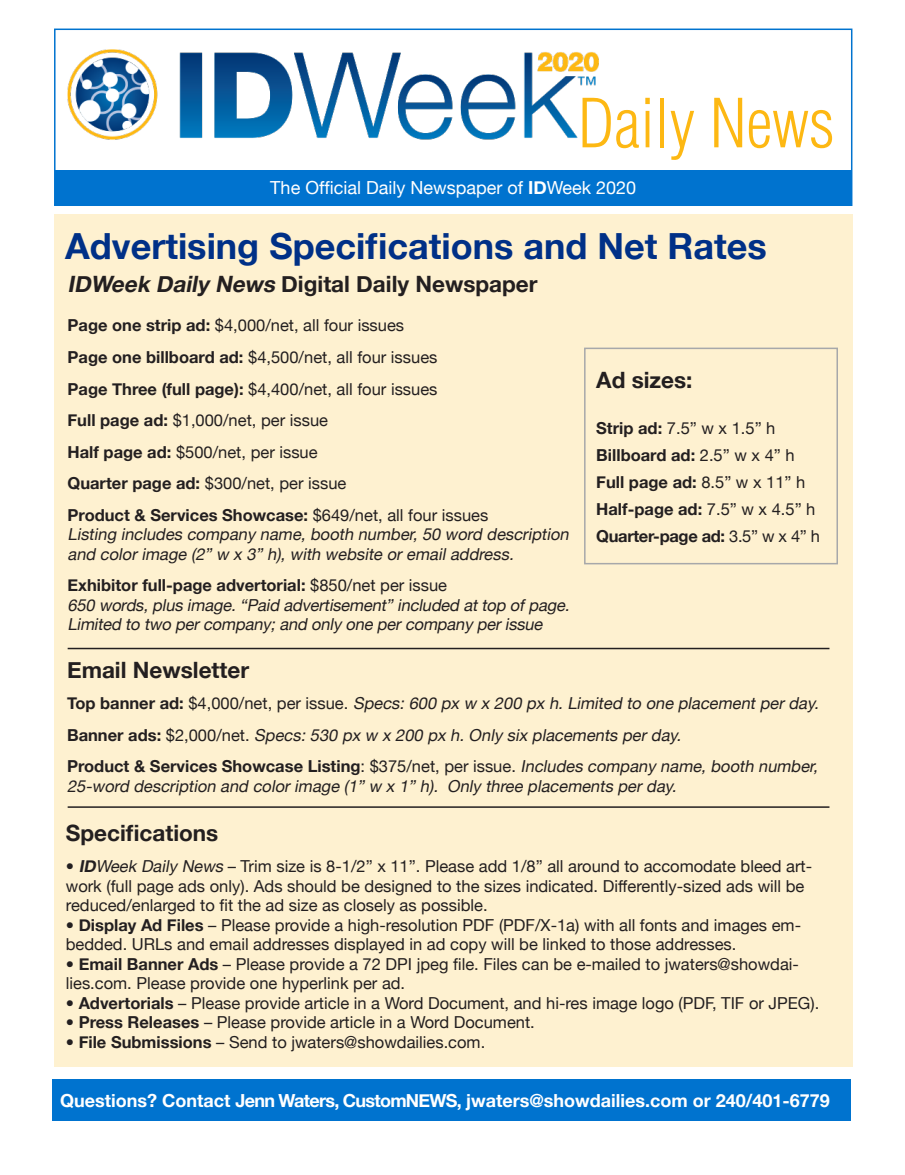
<style>
.page{position:relative;width:905px;height:1175px;background:#fff}
.page>*{position:absolute;margin:0;border:0;box-sizing:border-box;transform-origin:0 0}
.t1{font:300 condensed 66px "Helvetica";color:#fdb813}
.t2{font:700 36px "Helvetica Neue";color:#003087}
.t3{font:700 22.5px "Helvetica Neue";color:#231f20}
.t4{font:700 18px "Helvetica Neue";color:#fff}
.t5{font:18px "Helvetica Neue";color:#fff}
.t6{font:16.5px/19.5px "Helvetica Neue";color:#231f20}
.t7{font:italic 16.5px/19.5px "Helvetica Neue";color:#231f20}
.t8{font:700 16.5px "Helvetica Neue";color:#231f20}
.t9{font:700 16.5px "Helvetica Neue";letter-spacing:-.02em;color:#231f20}
.s1{font-weight:700}
.s2{font-style:italic}
.s3{font-weight:400}
.s4{font-weight:700;font-style:normal}
.s5{font-style:normal}
.s6{font-weight:700;font-style:italic}
</style>
<div class="page">
<div style="left:54px;top:29px;width:798px;height:177px;border:2px solid #0073cf"></div>
<img style="left:67px;top:49px;width:532px;height:91px">
<div style="left:55px;top:170px;width:796px;height:36px;background:#0073cf"></div>
<div style="left:54px;top:215px;width:798px;height:851px;background:#fef1d0"></div>
<div style="left:584px;top:347px;width:254px;height:217px;border:2px solid #a7a8aa"></div>
<hr style="left:68px;top:648px;width:761px;height:1px;background:#231f20">
<hr style="left:68px;top:806px;width:761px;height:2px;background:#231f20">
<div style="left:52px;top:1079px;width:798px;height:41px;background:#0073cf"></div>
<p class="t1" style="left:577px;top:82px;width:258px">Daily News</p>
<p class="t5" style="left:270px;top:177px;width:367px">The Official Daily Newspaper of <span class="s1">ID</span>Week 2020</p>
<p class="t2" style="left:65px;top:224px;width:703px">Advertising Specifications and Net Rates</p>
<p class="t3" style="left:68px;top:270px;width:471px"><span class="s2">IDWeek Daily News</span> Digital Daily Newspaper</p>
<p class="t6" style="left:68px;top:316px;width:338px"><span class="s1">Page one strip ad:</span> $4,000/net, all four issues</p>
<p class="t6" style="left:68px;top:347px;width:371px"><span class="s1">Page one billboard ad:</span> $4,500/net, all four issues</p>
<p class="t6" style="left:68px;top:379px;width:371px"><span class="s1">Page Three (full page):</span> $4,400/net, all four issues</p>
<p class="t6" style="left:68px;top:410px;width:262px"><span class="s1">Full page ad:</span> $1,000/net, per issue</p>
<p class="t6" style="left:68px;top:442px;width:251px"><span class="s1">Half page ad:</span> $500/net, per issue</p>
<p class="t6" style="left:68px;top:473px;width:280px"><span class="s1">Quarter page ad:</span> $300/net, per issue</p>
<p class="t8" style="left:68px;top:504px;width:422px">Product &amp; Services Showcase: <span class="s3">$649/net, all four issues</span></p>
<p class="t7" style="left:68px;top:524px;width:506px">Listing includes company name, booth number, 50 word description and color image (2” w x 3” h), with website or email address.</p>
<p class="t8" style="left:68px;top:575px;width:381px">Exhibitor full-page advertorial: <span class="s3">$850/net per issue</span></p>
<p class="t7" style="left:68px;top:595px;width:506px">650 words,plus image.“Paid advertisement” included attop ofpage.</p>
<p class="t7" style="left:68px;top:614px;width:480px">Limited to two percompany;and only one percompany perissue</p>
<p class="t3" style="left:596px;top:365px;width:98px">Ad sizes:</p>
<p class="t6" style="left:596px;top:418px;width:181px"><span class="s1">Strip ad:</span> 7.5” w x 1.5” h</p>
<p class="t8" style="left:596px;top:445px;width:200px">Billboard ad: <span class="s3">2.5” w x 4” h</span></p>
<p class="t8" style="left:596px;top:472px;width:211px">Full page ad: <span class="s3">8.5” w x 11” h</span></p>
<p class="t8" style="left:596px;top:499px;width:221px">Half-page ad: <span class="s3">7.5” w x 4.5” h</span></p>
<p class="t9" style="left:596px;top:526px;width:225px">Quarter-page ad: <span class="s3">3.5” w x 4” h</span></p>
<p class="t3" style="left:67px;top:655px;width:183px">Email Newsletter</p>
<p class="t7" style="left:67px;top:693px;width:756px"><span class="s4">To p b a n n e r a d :</span> <span class="s5">$ 4 , 0 0 0/ n et , p e r i s s u e .</span> Specs: 600 px w x 200 px h. Limited to one placement per day.</p>
<p class="t7" style="left:67px;top:724px;width:619px"><span class="s4">B a n n e r a d s :</span> <span class="s5">$ 2 , 0 0 0 / n e t .</span> Specs: 530 px w x 200 px h. Only six placements per day.</p>
<p class="t7" style="left:67px;top:756px;width:755px"><span class="s4">Product &amp; Services Showcase Listing</span><span class="s5">: $375/net, per issue.</span> Includes company name, booth number,<br>25-word description and color image (1” w x 1” h). Only three placements per day.</p>
<p class="t3" style="left:66px;top:818px;width:154px">Specifications</p>
<p class="t6" style="left:66px;top:856px;width:747px">• <span class="s6">ID</span><span class="s2">Week Daily News</span> – Trim size is 8-1/2” x 11”. Please add 1/8” all around to accomodate bleed art&shy;work (full page ads only). Ads should be designed to the sizes indicated. Differently-sized ads will be reduced/enlarged to fit the ad size as closely as possible.</p>
<p class="t6" style="left:66px;top:914px;width:736px">• <span class="s1">Display Ad Files</span> – Please provide a high-resolution PDF (PDF/X-1a) with all fonts and images em&shy;bedded. URLs and email addresses displayed in ad copy will be linked to those addresses.</p>
<p class="t6" style="left:66px;top:953px;width:734px">• <span class="s1">Email Banner Ads</span> – Please provide a 72 DPI jpeg file. Files can be e-mailed to jwaters@showdai&shy;lies.com. Please provide one hyperlink per ad.</p>
<p class="t6" style="left:66px;top:992px;width:755px">• <span class="s1">Advertorials</span> – Please provide article in a Word Document, and hi-res image logo (PDF, TIF or JPEG).</p>
<p class="t6" style="left:66px;top:1012px;width:470px">• <span class="s1">Press Releases</span> – Please provide article in a Word Document.</p>
<p class="t6" style="left:66px;top:1031px;width:421px">• <span class="s1">File Submissions</span> – Send to jwaters@showdailies.com.</p>
<p class="t4" style="left:60px;top:1089px;width:771px">Questions? Contact Jenn Waters, CustomNEWS, jwaters@showdailies.com or 240/401-6779</p>
</div>
